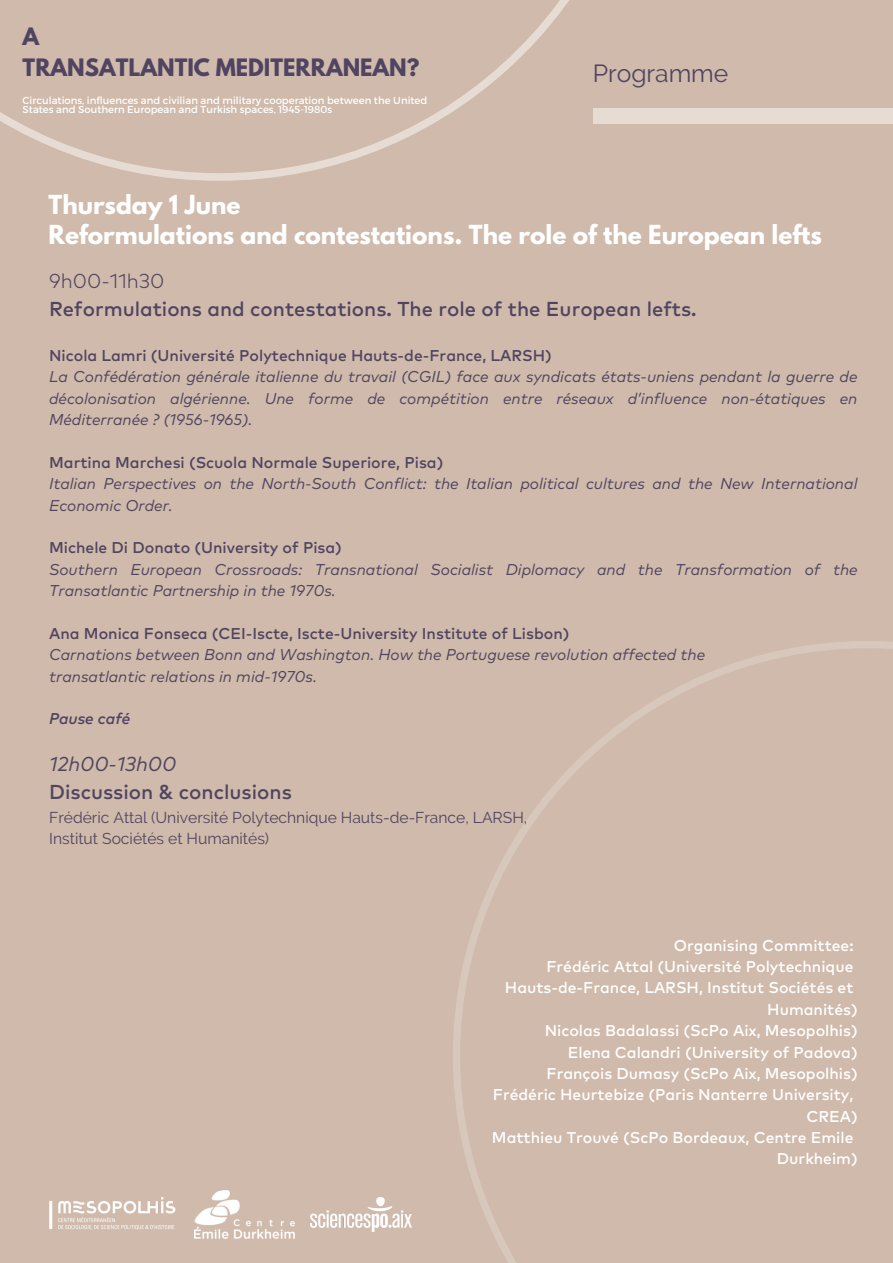
<style>
.page{position:relative;width:893px;height:1263px;background:#cfbaab}
.page>*{position:absolute;margin:0;border:0;box-sizing:border-box;transform-origin:0 0}
.t1{font:24.67px "Raleway";color:#504460}
.t2{font:700 23.25px "League Spartan";color:#fff}
.t3{font:700 21.3px "League Spartan";color:#504460}
.t4{font:500 20.17px "Mark Pro";color:#504460}
.t5{font:italic 20.17px "Mark Pro";color:#504460}
.t6{font:300 20.17px "Mark Pro";color:#504460}
.t7{font:italic 15.67px/21.4px "Mark Pro";color:#504460}
.t8{font:500 15.67px "Mark Pro";color:#fff}
.t9{font:500 15.67px "Mark Pro";color:#504460}
.t10{font:15.67px "Raleway";color:#504460}
.t11{font:italic 500 15.67px "Mark Pro";color:#504460}
.t12{font:10.05px/9.6px "Montserrat";color:#fff}
</style>
<div class="page">
<svg style="left:453px;top:641px;width:440px;height:622px"></svg>
<svg style="left:0;top:0;width:649px;height:181px"></svg>
<div style="left:592px;top:108px;width:301px;height:15px;background:#e6dcd4"></div>
<img style="left:49px;top:1198px;width:127px;height:32px">
<img style="left:310px;top:1198px;width:101px;height:33px">
<img style="left:194px;top:1190px;width:100px;height:48px">
<p class="t3" style="left:23px;top:25px;width:18px">A</p>
<p class="t3" style="left:23px;top:56px;width:398px">TRANSATLANTIC MEDITERRANEAN?</p>
<p class="t12" style="left:23px;top:95px;width:406px">Circulations, influences and civilian and military cooperation between the United<br>States and Southern European and Turkish spaces, 1945-1980s</p>
<p class="t1" style="left:592px;top:59px;width:137px">Programme</p>
<p class="t2" style="left:49px;top:193px;width:193px">Thursday 1 June</p>
<p class="t2" style="left:49px;top:223px;width:774px">Reformulations and contestations. The role of the European lefts</p>
<p class="t6" style="left:49px;top:272px;width:117px">9h00-11h30</p>
<p class="t4" style="left:49px;top:300px;width:649px">Reformulations and contestations. The role of the European lefts.</p>
<p class="t9" style="left:49px;top:349px;width:504px">Nicola Lamri (Université Polytechnique Hauts-de-France, LARSH)</p>
<p class="t7" style="left:49px;top:367px;width:810px;text-align:justify">La Confédération générale italienne du travail (CGIL) face aux syndicats états-uniens pendant la guerre de décolonisation algérienne. Une forme de compétition entre réseaux d’influence non-étatiques en Méditerranée ? (1956-1965).</p>
<p class="t9" style="left:49px;top:455px;width:396px">Martina Marchesi (Scuola Normale Superiore, Pisa)</p>
<p class="t7" style="left:49px;top:474px;width:810px">Italian Perspectives on the North-South Conflict: the Italian political cultures and the New International<br>Economic Order.</p>
<p class="t9" style="left:49px;top:541px;width:294px">Michele Di Donato (University of Pisa)</p>
<p class="t7" style="left:49px;top:559px;width:810px">Southern European Crossroads: Transnational Socialist Diplomacy and the Transformation of the<br>Transatlantic Partnership in the 1970s.</p>
<p class="t9" style="left:49px;top:626px;width:522px">Ana Monica Fonseca (CEI-Iscte, Iscte-University Institute of Lisbon)</p>
<p class="t7" style="left:49px;top:645px;width:657px">Carnations between Bonn and Washington. How the Portuguese revolution affected the</p>
<p class="t7" style="left:49px;top:666px;width:269px">transatlantic relations in mid-1970s.</p>
<p class="t11" style="left:49px;top:712px;width:83px">Pause café</p>
<p class="t5" style="left:49px;top:755px;width:129px">12h00-13h00</p>
<p class="t4" style="left:49px;top:783px;width:244px">Discussion &amp; conclusions</p>
<p class="t10" style="left:49px;top:808px;width:480px">Frédéric Attal (Université Polytechnique Hauts-de-France, LARSH,</p>
<p class="t10" style="left:49px;top:829px;width:221px">Institut Sociétés et Humanités)</p>
<p class="t8" style="left:674px;top:938px;width:181px">Organising Committee:</p>
<p class="t8" style="left:546px;top:959px;width:308px">Frédéric Attal (Université Polytechnique</p>
<p class="t8" style="left:505px;top:981px;width:350px">Hauts-de-France, LARSH, Institut Sociétés et</p>
<p class="t8" style="left:767px;top:1002px;width:92px">Humanités)</p>
<p class="t8" style="left:545px;top:1024px;width:314px">Nicolas Badalassi (ScPo Aix, Mesopolhis)</p>
<p class="t8" style="left:568px;top:1045px;width:291px">Elena Calandri (University of Padova)</p>
<p class="t8" style="left:546px;top:1066px;width:313px">François Dumasy (ScPo Aix, Mesopolhis)</p>
<p class="t8" style="left:493px;top:1088px;width:362px">Frédéric Heurtebize (Paris Nanterre University,</p>
<p class="t8" style="left:806px;top:1109px;width:53px">CREA)</p>
<p class="t8" style="left:492px;top:1130px;width:363px">Matthieu Trouvé (ScPo Bordeaux, Centre Emile</p>
<p class="t8" style="left:777px;top:1152px;width:82px">Durkheim)</p>
</div>
